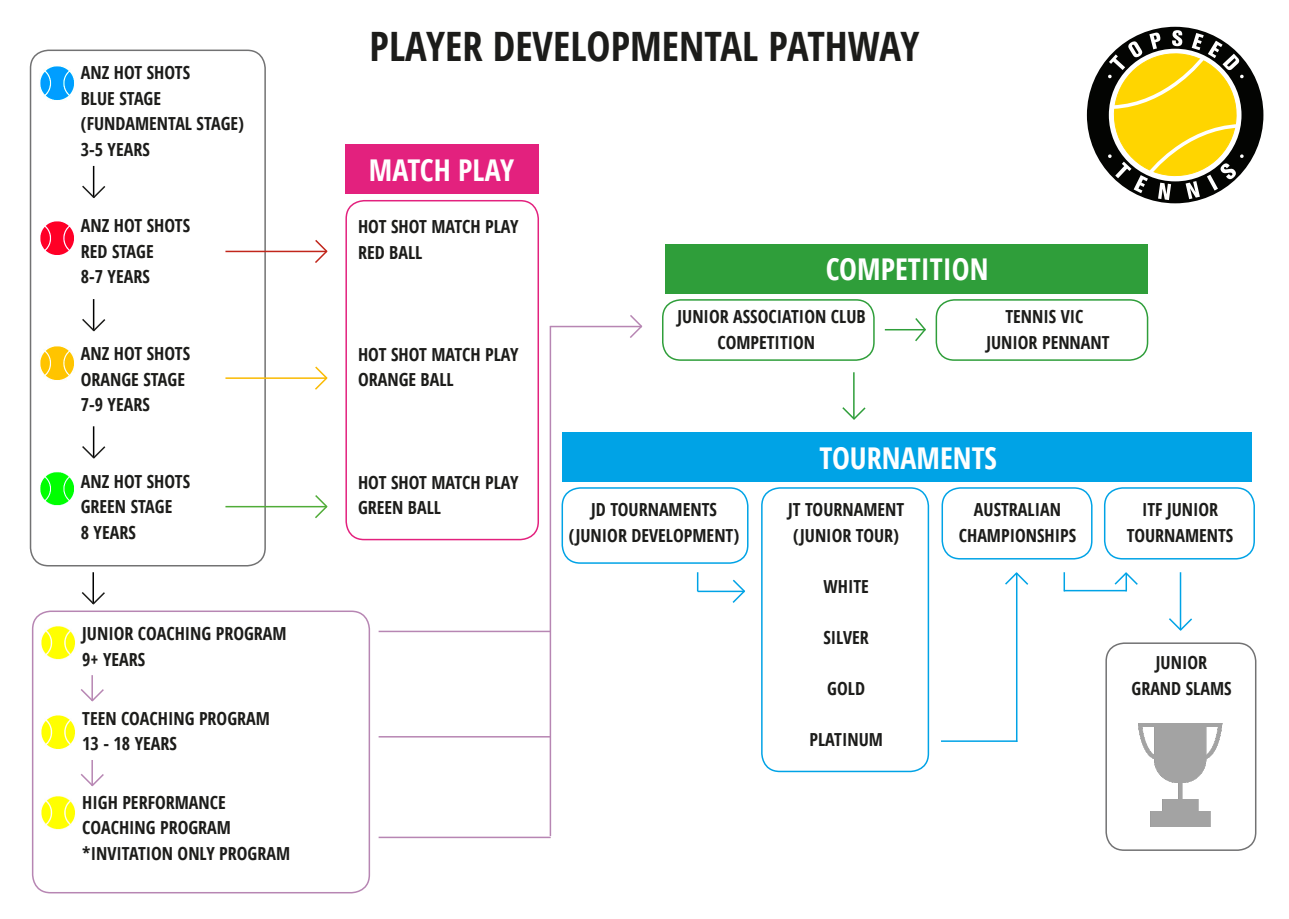
<style>
.page{position:relative;width:1289px;height:919px;background:#fff}
.page>*{position:absolute;margin:0;border:0;box-sizing:border-box;transform-origin:0 0}
.t1{font:700 condensed 40.5px "Open Sans";color:#1c1c1a}
.t2{font:700 condensed 30px "Open Sans";color:#fff}
.t3{font:700 condensed 18px/25.5px "Open Sans";color:#1c1c1a;text-align:center}
</style>
<div class="page">
<div style="left:562px;top:432px;width:689px;height:50px;background:#00a3e6"></div>
<svg style="left:1086px;top:27px;width:177px;height:176px"></svg>
<div style="left:662px;top:299px;width:212px;height:62px;border:2px solid #2f9e3a;border-radius:18px"></div>
<div style="left:561px;top:487px;width:187px;height:76px;border:2px solid #00a3e6;border-radius:18px"></div>
<div style="left:761px;top:487px;width:168px;height:285px;border:2px solid #00a3e6;border-radius:18px"></div>
<div style="left:941px;top:487px;width:151px;height:72px;border:2px solid #00a3e6;border-radius:18px"></div>
<div style="left:1103px;top:487px;width:151px;height:72px;border:2px solid #00a3e6;border-radius:18px"></div>
<div style="left:345px;top:200px;width:194px;height:340px;border:2px solid #e3217e;border-radius:18px"></div>
<div style="left:30px;top:50px;width:236px;height:516px;border:2px solid #727273;border-radius:18px"></div>
<div style="left:935px;top:299px;width:213px;height:62px;border:2px solid #2f9e3a;border-radius:18px"></div>
<div style="left:32px;top:610px;width:338px;height:283px;border:2px solid #b786b3;border-radius:18px"></div>
<div style="left:1105px;top:642px;width:151px;height:208px;border:2px solid #727273;border-radius:18px"></div>
<div style="left:665px;top:244px;width:482px;height:49px;background:#2f9e3a"></div>
<hr style="left:884px;top:329px;width:41px;height:1px;background:#2f9e3a">
<svg style="left:913px;top:318px;width:13px;height:24px"></svg>
<hr style="left:853px;top:372px;width:1px;height:47px;background:#2f9e3a">
<svg style="left:842px;top:405px;width:24px;height:15px"></svg>
<hr style="left:697px;top:590px;width:47px;height:2px;background:#00a3e6">
<svg style="left:731px;top:579px;width:14px;height:24px"></svg>
<svg style="left:697px;top:572px;width:1px;height:18px"></svg>
<hr style="left:1015px;top:573px;width:2px;height:169px;background:#00a3e6">
<svg style="left:1005px;top:572px;width:24px;height:14px"></svg>
<hr style="left:941px;top:740px;width:76px;height:1px;background:#00a3e6">
<svg style="left:1112px;top:572px;width:26px;height:19px"></svg>
<svg style="left:1063px;top:572px;width:1px;height:18px"></svg>
<hr style="left:1063px;top:590px;width:63px;height:1px;background:#00a3e6">
<hr style="left:1179px;top:572px;width:2px;height:57px;background:#00a3e6">
<svg style="left:1169px;top:616px;width:23px;height:15px"></svg>
<hr style="left:225px;top:251px;width:101px;height:1px;background:#c1261b">
<svg style="left:313px;top:240px;width:15px;height:23px"></svg>
<div style="left:345px;top:145px;width:193px;height:49px;background:#e3217e"></div>
<hr style="left:93px;top:166px;width:1px;height:31px;background:#000">
<svg style="left:82px;top:184px;width:24px;height:14px"></svg>
<hr style="left:93px;top:299px;width:1px;height:32px;background:#000">
<svg style="left:82px;top:317px;width:24px;height:15px"></svg>
<hr style="left:93px;top:426px;width:1px;height:32px;background:#000">
<svg style="left:82px;top:444px;width:24px;height:15px"></svg>
<hr style="left:225px;top:377px;width:101px;height:2px;background:#faba02">
<svg style="left:313px;top:366px;width:15px;height:24px"></svg>
<hr style="left:225px;top:506px;width:101px;height:1px;background:#50ac38">
<svg style="left:313px;top:495px;width:15px;height:23px"></svg>
<hr style="left:550px;top:326px;width:91px;height:1px;background:#b786b3">
<svg style="left:628px;top:315px;width:15px;height:23px"></svg>
<hr style="left:378px;top:630px;width:172px;height:2px;background:#b786b3">
<hr style="left:549px;top:326px;width:2px;height:510px;background:#b786b3">
<hr style="left:378px;top:736px;width:172px;height:1px;background:#b786b3">
<hr style="left:378px;top:836px;width:172px;height:2px;background:#b786b3">
<img style="left:1138px;top:723px;width:85px;height:104px">
<hr style="left:91px;top:675px;width:2px;height:25px;background:#b786b3">
<svg style="left:81px;top:687px;width:23px;height:15px"></svg>
<hr style="left:92px;top:572px;width:2px;height:31px;background:#000">
<svg style="left:81px;top:590px;width:24px;height:15px"></svg>
<img style="left:40px;top:66px;width:34px;height:34px">
<img style="left:40px;top:221px;width:34px;height:34px">
<img style="left:40px;top:346px;width:34px;height:34px">
<img style="left:40px;top:472px;width:34px;height:34px">
<hr style="left:91px;top:760px;width:2px;height:25px;background:#b786b3">
<svg style="left:80px;top:772px;width:24px;height:15px"></svg>
<img style="left:41px;top:626px;width:34px;height:34px">
<img style="left:41px;top:715px;width:34px;height:34px">
<img style="left:41px;top:796px;width:34px;height:34px">
<p class="t3" style="left:81px;top:60px;width:111px">ANZ HOT SHOTS</p>
<p class="t3" style="left:81px;top:85px;width:82px">BLUE STAGE</p>
<p class="t3" style="left:81px;top:111px;width:165px">(FUNDAMENTAL STAGE)</p>
<p class="t3" style="left:81px;top:136px;width:70px">3-5 YEARS</p>
<p class="t3" style="left:81px;top:213px;width:111px">ANZ HOT SHOTS</p>
<p class="t3" style="left:81px;top:238px;width:74px">RED STAGE</p>
<p class="t3" style="left:81px;top:264px;width:70px">8-7 YEARS</p>
<p class="t3" style="left:81px;top:340px;width:111px">ANZ HOT SHOTS</p>
<p class="t3" style="left:81px;top:366px;width:106px">ORANGE STAGE</p>
<p class="t3" style="left:81px;top:391px;width:70px">7-9 YEARS</p>
<p class="t3" style="left:81px;top:468px;width:111px">ANZ HOT SHOTS</p>
<p class="t3" style="left:81px;top:493px;width:93px">GREEN STAGE</p>
<p class="t3" style="left:81px;top:519px;width:56px">8 YEARS</p>
<p class="t3" style="left:82px;top:620px;width:206px">JUNIOR COACHING PROGRAM</p>
<p class="t3" style="left:82px;top:646px;width:65px">9+ YEARS</p>
<p class="t3" style="left:82px;top:704px;width:189px">TEEN COACHING PROGRAM</p>
<p class="t3" style="left:82px;top:730px;width:96px">13 - 18 YEARS</p>
<p class="t3" style="left:82px;top:788px;width:150px;text-align:left">HIGH PERFORMANCE<br>COACHING PROGRAM</p>
<p class="t3" style="left:82px;top:839px;width:209px">*INVITATION ONLY PROGRAM</p>
<p class="t1" style="left:369px;top:18px;width:551px">PLAYER DEVELOPMENTAL PATHWAY</p>
<p class="t2" style="left:369px;top:149px;width:147px">MATCH PLAY</p>
<p class="t3" style="left:358px;top:214px;width:162px">HOT SHOT MATCH PLAY</p>
<p class="t3" style="left:358px;top:239px;width:66px">RED BALL</p>
<p class="t3" style="left:358px;top:341px;width:162px">HOT SHOT MATCH PLAY</p>
<p class="t3" style="left:358px;top:367px;width:97px">ORANGE BALL</p>
<p class="t3" style="left:358px;top:469px;width:162px">HOT SHOT MATCH PLAY</p>
<p class="t3" style="left:358px;top:494px;width:85px">GREEN BALL</p>
<p class="t2" style="left:825px;top:248px;width:164px">COMPETITION</p>
<p class="t3" style="left:677px;top:304px;width:189px">JUNIOR ASSOCIATION CLUB</p>
<p class="t3" style="left:1005px;top:304px;width:80px">TENNIS VIC</p>
<p class="t3" style="left:717px;top:329px;width:99px">COMPETITION</p>
<p class="t3" style="left:986px;top:329px;width:125px">JUNIOR PENNANT</p>
<p class="t2" style="left:819px;top:437px;width:179px">TOURNAMENTS</p>
<p class="t3" style="left:569px;top:496px;width:172px">JD TOURNAMENTS (JUNIOR DEVELOPMENT)</p>
<p class="t3" style="left:788px;top:496px;width:117px">JT TOURNAMENT</p>
<p class="t3" style="left:793px;top:521px;width:107px">(JUNIOR TOUR)</p>
<p class="t3" style="left:823px;top:572px;width:47px">WHITE</p>
<p class="t3" style="left:823px;top:623px;width:47px">SILVER</p>
<p class="t3" style="left:827px;top:674px;width:39px">GOLD</p>
<p class="t3" style="left:809px;top:725px;width:75px">PLATINUM</p>
<p class="t3" style="left:958px;top:496px;width:119px">AUSTRALIAN<br>CHAMPIONSHIPS</p>
<p class="t3" style="left:1126px;top:496px;width:108px">ITF JUNIOR<br>TOURNAMENTS</p>
<p class="t3" style="left:1131px;top:649px;width:101px">JUNIOR<br>GRAND SLAMS</p>
</div>
